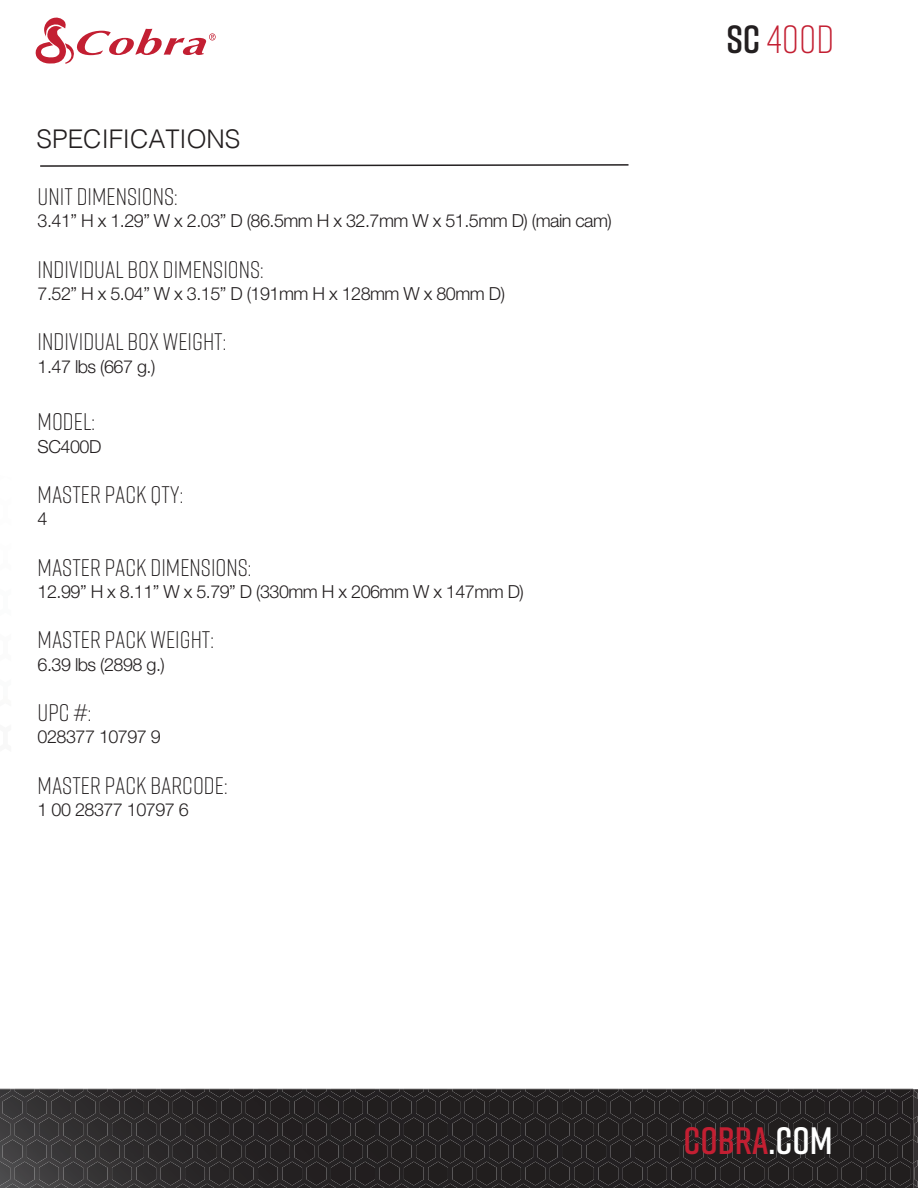
<style>
.page{position:relative;width:918px;height:1188px;background:#fff}
.page>*{position:absolute;margin:0;border:0;box-sizing:border-box;transform-origin:0 0}
.t1{font:300 39.3px "Rift";color:#c31f32}
.t2{font:600 38.1px "Rift";color:#c31f32}
.t3{font:300 25.8px "Helvetica";color:#231f20}
.t4{font:300 24px "Rift";color:#231f20}
.t5{font:300 18px "Helvetica Neue LT Std";letter-spacing:-.03em;color:#231f20}
.s1{font-weight:600;color:#231f20}
.s2{color:#fff}
</style>
<div class="page">
<svg style="left:35px;top:17px;width:181px;height:47px"></svg>
<svg style="left:40px;top:164px;width:589px;height:3px"></svg>
<img style="left:0;top:1089px;width:918px;height:99px">
<h3 class="t3" style="left:37px;top:116px;width:206px">SPECIFICATIONS</h3>
<h3 class="t4" style="left:38px;top:180px;width:142px">UNIT DIMENSIONS:</h3>
<p class="t5" style="left:38px;top:210px;width:576px">3.41” H x 1.29” W x 2.03” D (86.5mm H x 32.7mm W x 51.5mm D) (main cam)</p>
<h3 class="t4" style="left:38px;top:253px;width:228px">INDIVIDUAL BOX DIMENSIONS:</h3>
<p class="t5" style="left:38px;top:283px;width:469px">7.52” H x 5.04” W x 3.15” D (191mm H x 128mm W x 80mm D)</p>
<h3 class="t4" style="left:38px;top:325px;width:190px">INDIVIDUAL BOX WEIGHT:</h3>
<p class="t5" style="left:38px;top:355px;width:119px">1.47 lbs (667 g.)</p>
<h3 class="t4" style="left:38px;top:405px;width:59px">MODEL:</h3>
<p class="t5" style="left:38px;top:435px;width:65px">SC400D</p>
<h3 class="t4" style="left:38px;top:478px;width:147px">MASTER PACK QTY:</h3>
<p class="t5" style="left:38px;top:508px;width:12px">4</p>
<h3 class="t4" style="left:38px;top:550px;width:215px">MASTER PACK DIMENSIONS:</h3>
<p class="t5" style="left:38px;top:581px;width:488px">12.99” H x 8.11” W x 5.79” D (330mm H x 206mm W x 147mm D)</p>
<h3 class="t4" style="left:38px;top:623px;width:178px">MASTER PACK WEIGHT:</h3>
<p class="t5" style="left:38px;top:653px;width:129px">6.39 lbs (2898 g.)</p>
<h3 class="t4" style="left:38px;top:696px;width:55px">UPC #:</h3>
<p class="t5" style="left:38px;top:726px;width:125px">028377 10797 9</p>
<h3 class="t4" style="left:38px;top:768px;width:192px">MASTER PACK BARCODE:</h3>
<p class="t5" style="left:38px;top:799px;width:153px">1 00 28377 10797 6</p>
<h1 class="t1" style="left:726px;top:12px;width:109px"><span class="s1">SC</span> 400D</h1>
<h2 class="t2" style="left:684px;top:1114px;width:151px">COBRA<span class="s2">.COM</span></h2>
</div>
